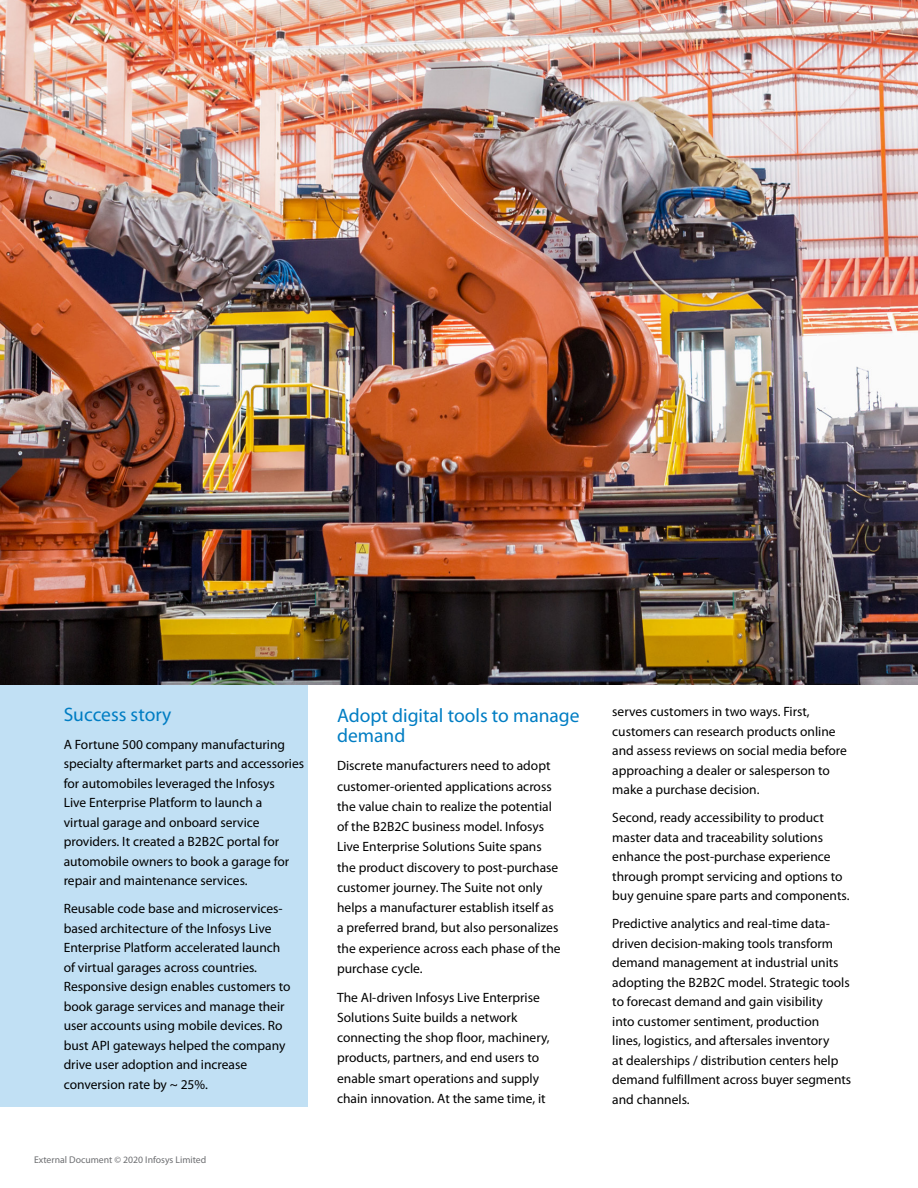
<style>
.page{position:relative;width:918px;height:1188px;background:#fff}
.page>*{position:absolute;margin:0;border:0;box-sizing:border-box;transform-origin:0 0}
.t1{font:19.5px/19.5px "Myriad Pro";color:#007dc3}
.t2{font:13.5px/19.5px "Myriad Pro";color:#000}
.t3{font:9.75px "Myriad Pro";color:#6d6e71}
</style>
<div class="page">
<div style="left:0;top:684px;width:307px;height:423px;background:#c1e0f4"></div>
<img style="left:0;top:0;width:918px;height:684px">
<h1 class="t1" style="left:64px;top:704px;width:109px">Success story</h1>
<p class="t2" style="left:64px;top:734px;width:242px">A Fortune 500 company manufacturing specialty aftermarket parts and accessories for automobiles leveraged the Infosys<br>Live Enterprise Platform to launch a<br>virtual garage and onboard service providers. It created a B2B2C portal for automobile owners to book a garage for repair and maintenance services.</p>
<p class="t2" style="left:64px;top:899px;width:228px">Reusable code base and microservices&shy;based architecture of the Infosys Live Enterprise Platform accelerated launch of virtual garages across countries.<br>Responsive design enables customers to book garage services and manage their user accounts using mobile devices. Ro bust API gateways helped the company drive user adoption and increase conversion rate by ~ 25%.</p>
<p class="t3" style="left:34px;top:1154px;width:174px">External Document © 2020 Infosys Limited</p>
<h1 class="t1" style="left:337px;top:705px;width:244px">Adopt digital tools to manage demand</h1>
<p class="t2" style="left:337px;top:755px;width:225px;line-height:20.2px">Discrete manufacturers need to adopt customer-oriented applications across the value chain to realize the potential of the B2B2C business model. Infosys Live Enterprise Solutions Suite spans the product discovery to post-purchase customer journey. The Suite not only helps a manufacturer establish itself as a preferred brand, but also personalizes the experience across each phase of the purchase cycle.</p>
<p class="t2" style="left:337px;top:987px;width:214px;line-height:20.2px">The AI-driven Infosys Live Enterprise Solutions Suite builds a network connecting the shop floor, machinery, products, partners, and end users to enable smart operations and supply chain innovation. At the same time, it</p>
<p class="t2" style="left:612px;top:702px;width:236px">serves customers in two ways. First, customers can research products online and assess reviews on social media before approaching a dealer or salesperson to make a purchase decision.</p>
<p class="t2" style="left:612px;top:808px;width:239px">Second, ready accessibility to product master data and traceability solutions enhance the post-purchase experience through prompt servicing and options to buy genuine spare parts and components.</p>
<p class="t2" style="left:612px;top:914px;width:240px">Predictive analytics and real-time data&shy;driven decision-making tools transform demand management at industrial units adopting the B2B2C model. Strategic tools to forecast demand and gain visibility<br>into customer sentiment, production lines, logistics, and aftersales inventory<br>at dealerships / distribution centers help demand fulfillment across buyer segments and channels.</p>
</div>
